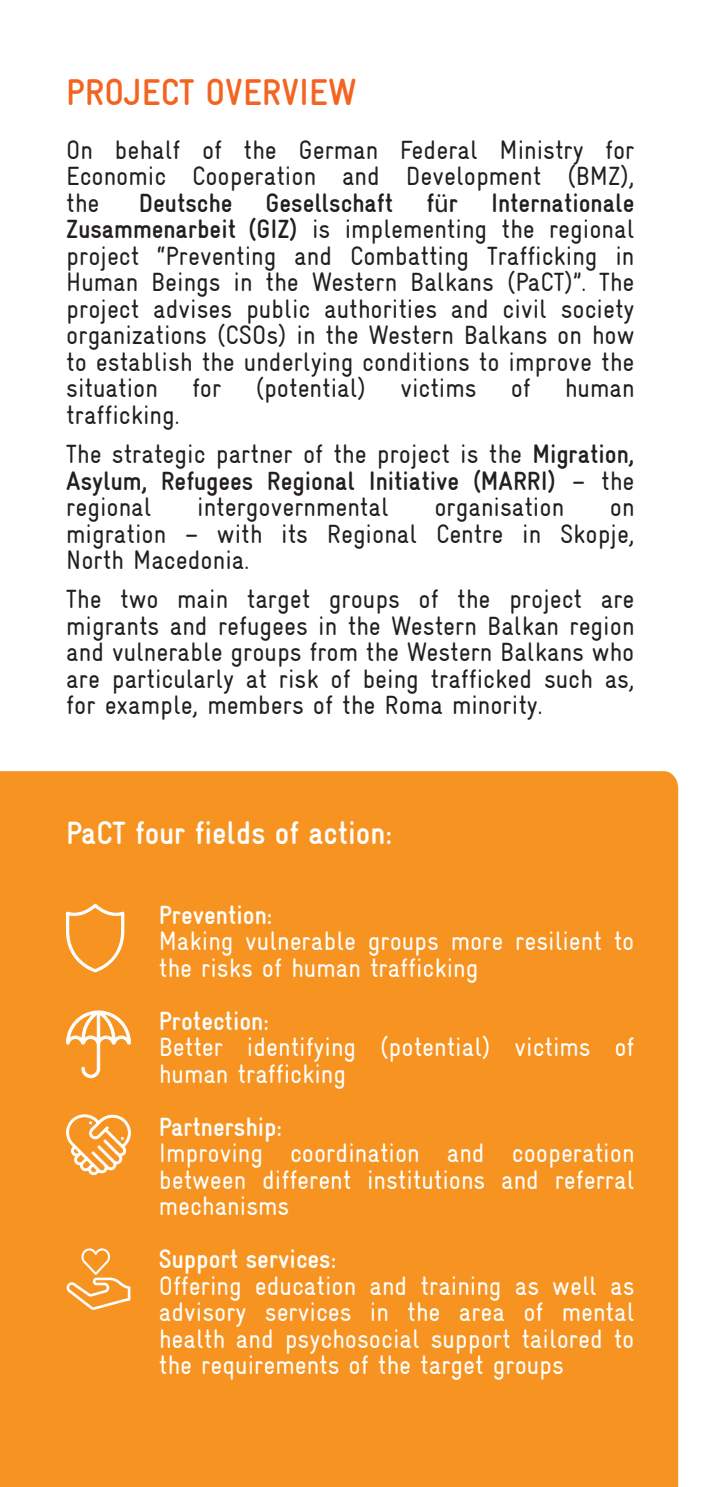
<style>
.page{position:relative;width:701px;height:1487px;background:#fff}
.page>*{position:absolute;margin:0;border:0;box-sizing:border-box;transform-origin:0 0}
.t1{font:700 condensed 37.5px "GIZ Gravur TT Cyr";color:#f36421}
.t2{font:700 condensed 32.5px "GIZ Gravur TT Cyr";color:#fff}
.t3{font:condensed 26.5px/26.5px "GIZ Gravur TT Cyr";color:#231f20;text-align:justify}
.t4{font:condensed 26.5px/26.5px "GIZ Gravur TT Cyr";color:#fff}
.t5{font:700 condensed 26.5px/26.5px "GIZ Gravur TT Cyr";color:#231f20}
.t6{font:700 condensed 26.5px "GIZ Gravur TT Cyr";color:#fff}
.s1{font-weight:700}
.s2{font-family:"Myriad Pro";font-stretch:normal}
.s3{font-weight:400}
</style>
<div class="page">
<div style="left:0;top:771px;width:678px;height:716px;background:#f79320"></div>
<svg style="left:65px;top:1112px;width:68px;height:63px"></svg>
<svg style="left:65px;top:902px;width:60px;height:71px;background:#f8a341"></svg>
<svg style="left:67px;top:1248px;width:63px;height:62px;background:#f8a445"></svg>
<svg style="left:66px;top:1010px;width:65px;height:68px"></svg>
<h1 class="t1" style="left:66px;top:71px;width:292px">PROJECT OVERVIEW</h1>
<p class="t3" style="left:66px;top:136px;width:570px">On behalf of the German Federal Ministry for Economic Cooperation and Development (BMZ), the</p>
<p class="t3" style="left:66px;top:189px;width:570px;text-indent:73px"><span class="s1">Deutsche Gesellschaft f</span><span class="s2">ü</span><span class="s1">r Internationale Zusammenarbeit (GIZ)</span> is implementing the regional project “Preventing and Combatting Trafficking in Human Beings in the Western Balkans (PaCT)”. The project advises public authorities and civil society organizations (CSOs) in the Western Balkans on how to establish the underlying conditions to improve the situation</p>
<p class="t3" style="left:192px;top:375px;width:31px">for</p>
<p class="t3" style="left:255px;top:375px;width:112px">(potential)</p>
<p class="t3" style="left:400px;top:375px;width:78px">victims</p>
<p class="t3" style="left:510px;top:375px;width:22px">of</p>
<p class="t3" style="left:565px;top:375px;width:71px">human</p>
<p class="t3" style="left:66px;top:395px;width:570px;line-height:39px">trafficking.<br>The strategic partner of the project is the <span class="s1">Migration,</span></p>
<p class="t5" style="left:66px;top:467px;width:570px">Asylum, Refugees Regional Initiative (MARRI) <span class="s3">– the regional</span></p>
<p class="t3" style="left:197px;top:493px;width:193px">intergovernmental</p>
<p class="t3" style="left:434px;top:493px;width:131px">organisation</p>
<p class="t3" style="left:66px;top:493px;width:570px;text-indent:543px">on migration – with its Regional Centre in Skopje, North Macedonia.</p>
<p class="t3" style="left:66px;top:585px;width:570px">The two main target groups of the project are migrants and refugees in the Western Balkan region and vulnerable groups from the Western Balkans who are particularly at risk of being trafficked such as, for example, members of the Roma minority.</p>
<p class="t2" style="left:66px;top:814px;width:327px">PaCT four fields of action:</p>
<p class="t6" style="left:159px;top:899px;width:115px">Prevention:</p>
<p class="t4" style="left:159px;top:927px;width:477px">Making vulnerable groups more resilient to the risks of human trafficking</p>
<p class="t6" style="left:159px;top:1005px;width:112px">Protection:</p>
<p class="t4" style="left:159px;top:1033px;width:477px">Better identifying (potential) victims of human trafficking</p>
<p class="t6" style="left:159px;top:1111px;width:125px">Partnership:</p>
<p class="t4" style="left:159px;top:1139px;width:477px;text-align:justify">Improving coordination and cooperation between different institutions and referral mechanisms</p>
<p class="t6" style="left:159px;top:1244px;width:179px">Support services:</p>
<p class="t4" style="left:159px;top:1272px;width:477px;text-align:justify">Offering education and training as well as advisory services in the area of mental health and psychosocial support tailored to the requirements of the target groups</p>
</div>
